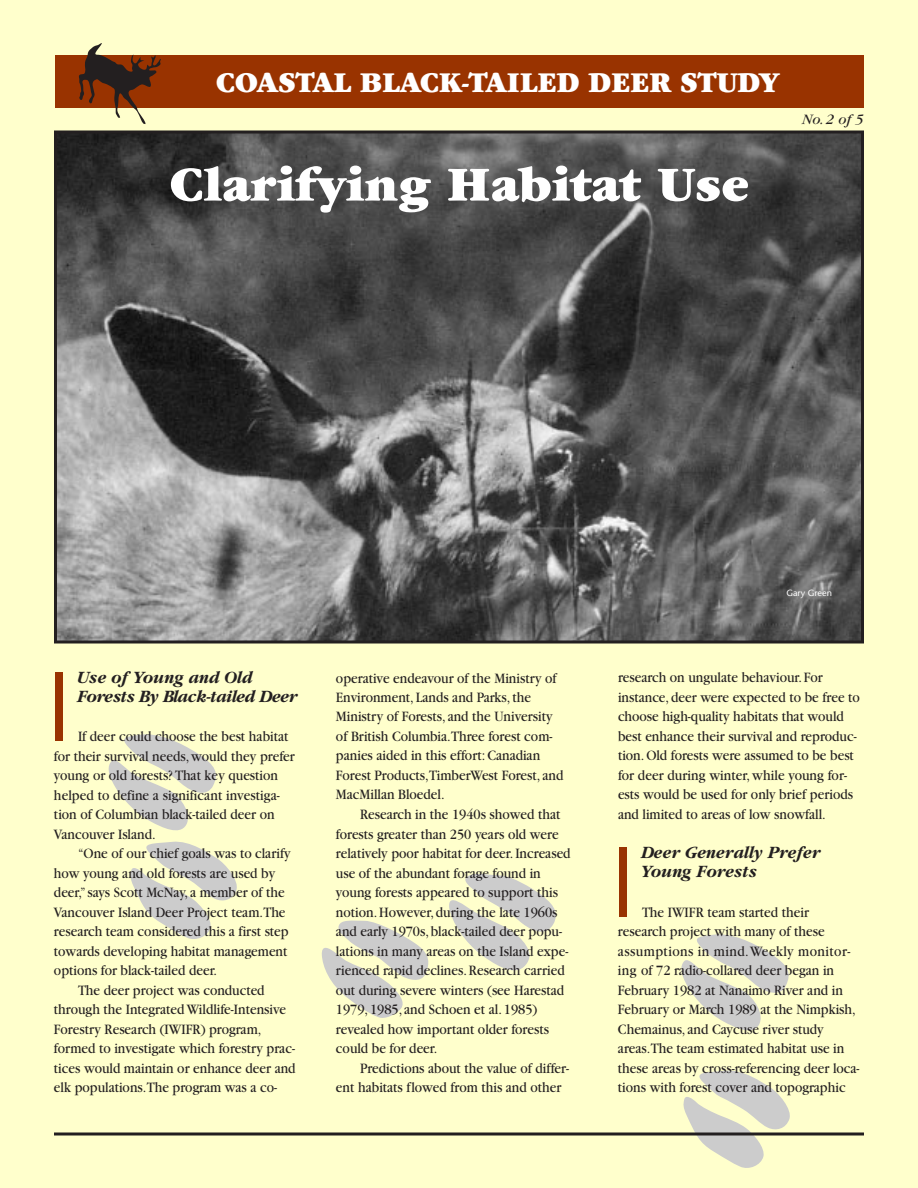
<style>
.page{position:relative;width:918px;height:1188px;background:#ffc}
.page>*{position:absolute;margin:0;border:0;box-sizing:border-box;transform-origin:0 0}
.t1{font:900 51px "Garamond";color:#fff}
.t2{font:900 30px "Garamond";letter-spacing:-.015em;color:#fff;scale:.95 1}
.t3{font:italic 700 18px/19.5px "Garamond";letter-spacing:-.025em;color:#231f20;scale:.95 1}
.t4{font:italic 700 18px/19.5px "Garamond";color:#231f20;scale:.95 1}
.t5{font:15px/19.5px "Garamond";color:#231f20;scale:.9 1}
.t6{font:italic 15px "Garamond";color:#231f20}
.t7{font:9px "Stone Sans";color:#fff}
</style>
<div class="page">
<svg style="left:322px;top:920px;width:107px;height:98px"></svg>
<svg style="left:449px;top:874px;width:107px;height:97px"></svg>
<svg style="left:683px;top:1070px;width:107px;height:98px"></svg>
<svg style="left:681px;top:934px;width:108px;height:97px"></svg>
<svg style="left:108px;top:734px;width:129px;height:205px"></svg>
<div style="left:56px;top:55px;width:808px;height:53px;background:#930"></div>
<svg style="left:54px;top:1132px;width:810px;height:4px;background:#58554a"></svg>
<img style="left:58px;top:134px;width:802px;height:506px">
<div style="left:54px;top:130px;width:810px;height:514px;border:3px solid #231f20"></div>
<div style="left:620px;top:847px;width:7px;height:69px;background:#930"></div>
<svg style="left:79px;top:43px;width:82px;height:81px"></svg>
<div style="left:56px;top:672px;width:7px;height:69px;background:#930"></div>
<h2 class="t2" style="left:216px;top:72px;width:595px">COASTAL BLACK-TAILED DEER STUDY</h2>
<h1 class="t1" style="left:169px;top:166px;width:581px">Clarifying Habitat Use</h1>
<p class="t6" style="left:802px;top:114px;width:63px">No. 2 of 5</p>
<p class="t3" style="left:78px;top:669px;width:234px">Use of Young and Old<br>Forests By Black-tailed Deer</p>
<p class="t5" style="left:54px;top:728px;width:269px;text-indent:24px">If deer could choose the best habitat for their survival needs, would they prefer young or old forests? That key question helped to define a significant investiga&shy;tion of Columbian black-tailed deer on Vancouver Island.</p>
<p class="t5" style="left:78px;top:845px;width:238px">“One of our chief goals was to clarify</p>
<p class="t5" style="left:54px;top:864px;width:247px">how young and old forests are used by</p>
<p class="t5" style="left:54px;top:884px;width:258px">deer,”says Scott McNay, a member of the</p>
<p class="t5" style="left:54px;top:903px;width:259px">Vancouver Island Deer Project team.The</p>
<p class="t5" style="left:54px;top:923px;width:262px">research team considered this a first step</p>
<p class="t5" style="left:54px;top:942px;width:261px">towards developing habitat management</p>
<p class="t5" style="left:54px;top:962px;width:183px">options for black-tailed deer.</p>
<p class="t5" style="left:78px;top:981px;width:209px">The deer project was conducted</p>
<p class="t5" style="left:54px;top:1001px;width:259px">through the Integrated Wildlife-Intensive</p>
<p class="t5" style="left:54px;top:1020px;width:232px">Forestry Research (IWIFR) program,</p>
<p class="t5" style="left:54px;top:1040px;width:269px">formed to investigate which forestry prac-</p>
<p class="t5" style="left:54px;top:1059px;width:270px">tices would maintain or enhance deer and</p>
<p class="t5" style="left:54px;top:1079px;width:249px">elk populations.The program was a co-</p>
<p class="t5" style="left:336px;top:669px;width:254px">operative endeavour of the Ministry of Environment, Lands and Parks, the Ministry of Forests, and the University of British Columbia.Three forest com&shy;panies aided in this effort: Canadian Forest Products,TimberWest Forest, and MacMillan Bloedel.</p>
<p class="t5" style="left:336px;top:806px;width:262px;text-indent:24px">Research in the 1940s showed that forests greater than 250 years old were relatively poor habitat for deer. Increased use of the abundant forage found in young forests appeared to support this notion. However, during the late 1960s and early 1970s, black-tailed deer popu&shy;lations in many areas on the Island expe&shy;rienced rapid declines. Research carried out during severe winters (see Harestad 1979, 1985, and Schoen et al. 1985) revealed how important older forests could be for deer.</p>
<p class="t5" style="left:336px;top:1059px;width:261px;text-indent:24px">Predictions about the value of differ&shy;ent habitats flowed from this and other</p>
<p class="t7" style="left:786px;top:590px;width:47px">Gary Green</p>
<p class="t5" style="left:618px;top:669px;width:270px">research on ungulate behaviour. For instance, deer were expected to be free to choose high-quality habitats that would best enhance their survival and reproduc&shy;tion. Old forests were assumed to be best for deer during winter, while young for&shy;ests would be used for only brief periods and limited to areas of low snowfall.</p>
<p class="t4" style="left:642px;top:844px;width:191px">Deer Generally Prefer<br>Young Forests</p>
<p class="t5" style="left:618px;top:903px;width:270px;text-indent:24px">The IWIFR team started their research project with many of these assumptions in mind.Weekly monitor&shy;ing of 72 radio-collared deer began in February 1982 at Nanaimo River and in February or March 1989 at the Nimpkish, Chemainus, and Caycuse river study areas.The team estimated habitat use in these areas by cross-referencing deer loca&shy;tions with forest cover and topographic</p>
</div>
